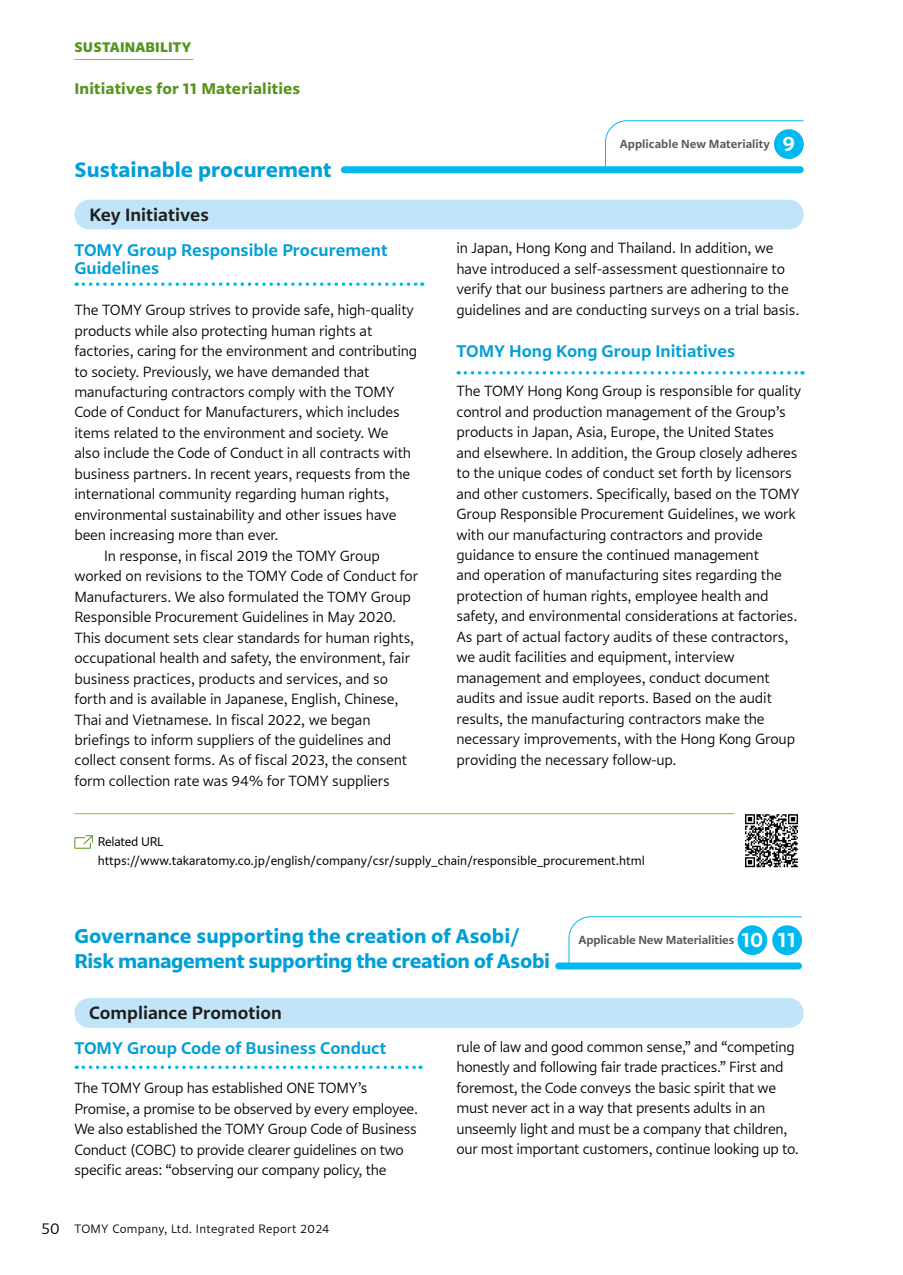
<style>
.page{position:relative;width:903px;height:1275px;background:#fff}
.page>*{position:absolute;margin:0;border:0;box-sizing:border-box;transform-origin:0 0}
.t1{font:800 21px "Sharoa Pro";color:#009fd6}
.t2{font:800 20.12px/24.5px "Sharoa Pro";letter-spacing:-.02em;color:#009fd6}
.t3{font:700 17.85px "Sharoa Pro";color:#1f1e1d}
.t4{font:700 17.15px/18.4px "Sharoa Pro";color:#009fd6}
.t5{font:800 15.75px "Sharoa Pro";letter-spacing:.01em;color:#56941f}
.t6{font:300 14.88px/20.5px "Sharoa Pro";letter-spacing:-.01em;color:#000}
.t7{font:800 14px "Sharoa Pro";letter-spacing:.01em;color:#56941f}
.t8{font:12.25px/18.9px "P Aoto Gothic Std N";color:#000}
.t9{font:300 12.25px "Sharoa Pro";letter-spacing:.025em;color:#000}
.t10{font:700 11.9px "Sharoa Pro";letter-spacing:-.01em;color:#595757}
.s1{font-size:21px;color:#fff}
.s2{font-size:15.75px}
</style>
<div class="page">
<div style="left:344px;top:166px;width:456px;height:7px;background:#00b9ef"></div>
<div style="left:74px;top:200px;width:730px;height:29px;background:#c0e5f9;border-radius:15px"></div>
<hr style="left:74px;top:59px;width:119px;height:1px;background:#8fc31f">
<svg style="left:74px;top:835px;width:19px;height:14px"></svg>
<hr style="left:74px;top:813px;width:660px;height:1px;background:#8fc31f">
<svg style="left:83px;top:282px;width:340px;height:4px"></svg>
<svg style="left:465px;top:371px;width:338px;height:4px"></svg>
<div style="left:74px;top:998px;width:730px;height:30px;background:#c0e5f9;border-radius:15px"></div>
<svg style="left:83px;top:1065px;width:338px;height:4px"></svg>
<svg style="left:605px;top:120px;width:199px;height:51px"></svg>
<div style="left:559px;top:962px;width:239px;height:7px;background:#00b9ef"></div>
<svg style="left:568px;top:916px;width:234px;height:51px"></svg>
<div style="left:772px;top:925px;width:30px;height:30px;background:#00b9ef;border-radius:50%"></div>
<svg style="left:745px;top:814px;width:53px;height:53px"></svg>
<p class="t7" style="left:74px;top:35px;width:118px">SUSTAINABILITY</p>
<p class="t5" style="left:74px;top:74px;width:227px">Initiatives for 11 Materialities</p>
<h1 class="t1" style="left:74px;top:151px;width:259px">Sustainable procurement</h1>
<p class="t3" style="left:89px;top:199px;width:121px">Key Initiatives</p>
<p class="t4" style="left:74px;top:239px;width:315px">TOMY Group Responsible Procurement<br>Guidelines</p>
<p class="t6" style="left:74px;top:299px;width:341px">The TOMY Group strives to provide safe, high-quality</p>
<p class="t6" style="left:74px;top:319px;width:299px">products while also protecting human rights at</p>
<p class="t6" style="left:74px;top:339px;width:344px">factories, caring for the environment and contributing</p>
<p class="t6" style="left:74px;top:360px;width:297px">to society. Previously, we have demanded that</p>
<p class="t6" style="left:74px;top:380px;width:322px">manufacturing contractors comply with the TOMY</p>
<p class="t6" style="left:74px;top:401px;width:327px">Code of Conduct for Manufacturers, which includes</p>
<p class="t6" style="left:74px;top:421px;width:316px">items related to the environment and society. We</p>
<p class="t6" style="left:74px;top:442px;width:338px">also include the Code of Conduct in all contracts with</p>
<p class="t6" style="left:74px;top:462px;width:337px">business partners. In recent years, requests from the</p>
<p class="t6" style="left:74px;top:483px;width:316px">international community regarding human rights,</p>
<p class="t6" style="left:74px;top:503px;width:324px">environmental sustainability and other issues have</p>
<p class="t6" style="left:74px;top:524px;width:206px">been increasing more than ever.</p>
<p class="t6" style="left:104px;top:544px;width:277px">In response, in fiscal 2019 the TOMY Group</p>
<p class="t6" style="left:74px;top:565px;width:345px">worked on revisions to the TOMY Code of Conduct for</p>
<p class="t6" style="left:74px;top:585px;width:338px">Manufacturers. We also formulated the TOMY Group</p>
<p class="t6" style="left:74px;top:606px;width:323px">Responsible Procurement Guidelines in May 2020.</p>
<p class="t6" style="left:74px;top:626px;width:341px">This document sets clear standards for human rights,</p>
<p class="t6" style="left:74px;top:646px;width:337px">occupational health and safety, the environment, fair</p>
<p class="t6" style="left:74px;top:667px;width:315px">business practices, products and services, and so</p>
<p class="t6" style="left:74px;top:687px;width:326px">forth and is available in Japanese, English, Chinese,</p>
<p class="t6" style="left:74px;top:708px;width:298px">Thai and Vietnamese. In fiscal 2022, we began</p>
<p class="t6" style="left:74px;top:728px;width:318px">briefings to inform suppliers of the guidelines and</p>
<p class="t6" style="left:74px;top:749px;width:334px">collect consent forms. As of fiscal 2023, the consent</p>
<p class="t6" style="left:74px;top:769px;width:317px">form collection rate was 94% for TOMY suppliers</p>
<p class="t10" style="left:620px;top:134px;width:177px">Applicable New Materiality <span class="s1">9</span></p>
<p class="t6" style="left:456px;top:237px;width:344px">in Japan, Hong Kong and Thailand. In addition, we have introduced a self-assessment questionnaire to verify that our business partners are adhering to the guidelines and are conducting surveys on a trial basis.</p>
<p class="t4" style="left:456px;top:341px;width:280px">TOMY Hong Kong Group Initiatives</p>
<p class="t6" style="left:456px;top:380px;width:346px">The TOMY Hong Kong Group is responsible for quality control and production management of the Group’s products in Japan, Asia, Europe, the United States and elsewhere. In addition, the Group closely adheres to the unique codes of conduct set forth by licensors and other customers. Specifically, based on the TOMY Group Responsible Procurement Guidelines, we work with our manufacturing contractors and provide guidance to ensure the continued management<br>and operation of manufacturing sites regarding the protection of human rights, employee health and safety, and environmental considerations at factories.<br>As part of actual factory audits of these contractors, we audit facilities and equipment, interview management and employees, conduct document audits and issue audit reports. Based on the audit results, the manufacturing contractors make the necessary improvements, with the Hong Kong Group providing the necessary follow-up.</p>
<p class="t8" style="left:98px;top:833px;width:548px">Related URL https://www.takaratomy.co.jp/english/company/csr/supply_chain/responsible_procurement.html</p>
<h2 class="t2" style="left:74px;top:922px;width:477px">Governance supporting the creation of Asobi/<br>Risk management supporting the creation of Asobi</h2>
<p class="t10" style="left:578px;top:929px;width:219px">Applicable New Materialities <span class="s1">10 11</span></p>
<p class="t3" style="left:89px;top:997px;width:194px">Compliance Promotion</p>
<p class="t4" style="left:74px;top:1037px;width:313px">TOMY Group Code of Business Conduct</p>
<p class="t6" style="left:456px;top:1035px;width:344px">rule of law and good common sense,” and “competing honestly and following fair trade practices.” First and foremost, the Code conveys the basic spirit that we must never act in a way that presents adults in an unseemly light and must be a company that children, our most important customers, continue looking up to.</p>
<p class="t6" style="left:74px;top:1076px;width:345px">The TOMY Group has established ONE TOMY’s Promise, a promise to be observed by every employee.<br>We also established the TOMY Group Code of Business Conduct (COBC) to provide clearer guidelines on two specific areas: “observing our company policy, the</p>
<p class="t9" style="left:42px;top:1219px;width:290px"><span class="s2">50</span> TOMY Company, Ltd. Integrated Report 2024</p>
</div>
